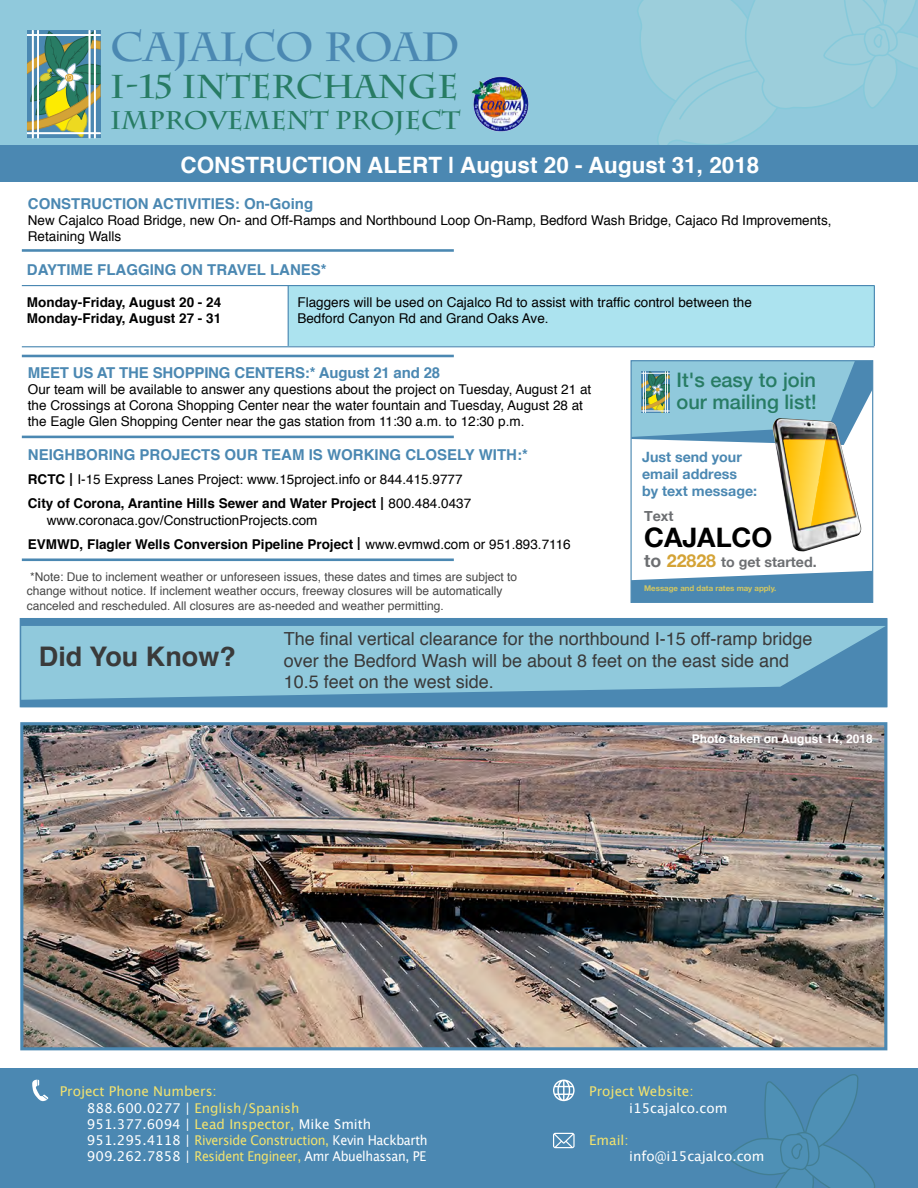
<style>
.page{position:relative;width:918px;height:1188px;background:#fff}
.page>*{position:absolute;margin:0;border:0;box-sizing:border-box;transform-origin:0 0}
.t1{font:700 40.8px "Charlemagne Std";color:#4b88b2}
.t2{font:700 33px "Charlemagne Std";letter-spacing:-.005em;color:#287c64}
.t3{font:700 27px "Helvetica";color:#3a3a3a}
.t4{font:700 26.85px "Helvetica Neue";color:#000}
.t5{font:700 25.5px "Charlemagne Std";color:#287c64}
.t6{font:700 22.5px "Helvetica";color:#fff}
.t7{font:500 19.95px/21.8px "Helvetica Neue";color:#287c64}
.t8{font:18px/21.6px "Helvetica";color:#3a3a3a}
.t9{font:700 15px "Helvetica";color:#4b88b2}
.t10{font:700 14.25px/17.1px "Helvetica Neue";color:#4b88b2}
.t11{font:700 14.25px "Helvetica Neue";color:#6d6f72}
.t12{font:13.5px/16.2px "Helvetica";color:#000}
.t13{font:13.5px/16.2px "Lucida Grande";color:#fff}
.t14{font:700 13.5px "Helvetica";color:#000}
.t15{font:13.5px "Lucida Grande";color:#f1e26f}
.t16{font:12px/14.4px "Helvetica";color:#474747}
.t17{font:700 12px "Helvetica";color:#fff}
.t18{font:700 7.95px "Helvetica Neue";color:#d3c760}
.s1{font-weight:700}
.s2{font-size:18px}
.s3{font-size:17.7px}
.s4{font-size:17.7px;color:#d4a336}
.s5{color:#f1e26f}
</style>
<div class="page">
<img style="left:24px;top:726px;width:859px;height:320px">
<div style="left:0;top:0;width:918px;height:157px;background:#90c9dc"></div>
<svg style="left:27px;top:30px;width:74px;height:108px;background:#82a383"></svg>
<div style="left:0;top:1069px;width:918px;height:119px;background:#4b88b2"></div>
<svg style="left:639px;top:0;width:279px;height:145px"></svg>
<img style="left:471px;top:76px;width:58px;height:56px">
<div style="left:0;top:145px;width:918px;height:37px;background:#4b88b2"></div>
<svg style="left:729px;top:1074px;width:146px;height:114px"></svg>
<svg style="left:32px;top:1080px;width:16px;height:22px"></svg>
<svg style="left:553px;top:1133px;width:22px;height:15px"></svg>
<svg style="left:553px;top:1080px;width:22px;height:21px"></svg>
<hr style="left:22px;top:249px;width:432px;height:3px;background:#4b88b2">
<hr style="left:22px;top:558px;width:432px;height:3px;background:#4b88b2">
<hr style="left:22px;top:355px;width:432px;height:2px;background:#4b88b2">
<hr style="left:22px;top:436px;width:432px;height:2px;background:#4b88b2">
<div style="left:288px;top:286px;width:586px;height:60px;background:#ace3ef"></div>
<hr style="left:22px;top:346px;width:852px;height:1px;background:#4b88b2">
<hr style="left:22px;top:285px;width:852px;height:1px;background:#4b88b2">
<hr style="left:288px;top:286px;width:1px;height:60px;background:#4b88b2">
<hr style="left:874px;top:286px;width:1px;height:60px;background:#4b88b2">
<svg style="left:633px;top:571px;width:238px;height:30px;background:#6599bd"></svg>
<img style="left:789px;top:528px;width:73px;height:24px">
<svg style="left:633px;top:362px;width:238px;height:166px"></svg>
<div style="left:631px;top:360px;width:242px;height:243px;border:1px solid #4b88b2"></div>
<div style="left:20px;top:722px;width:867px;height:328px;border:3px solid #4b88b2"></div>
<div style="left:20px;top:619px;width:867px;height:88px;background:#4b88b2"></div>
<div style="left:20px;top:618px;width:867px;height:89px;border:3px solid #4b88b2"></div>
<svg style="left:21px;top:626px;width:865px;height:74px;background:#85bfd5"></svg>
<h1 class="t1" style="left:110px;top:23px;width:351px">CAJALCO ROAD</h1>
<h2 class="t2" style="left:110px;top:68px;width:350px">I-15 INTERCHANGE</h2>
<h3 class="t5" style="left:110px;top:105px;width:352px">IMPROVEMENT PROJECT</h3>
<h3 class="t6" style="left:180px;top:147px;width:580px">CONSTRUCTION ALERT | August 20 - August 31, 2018</h3>
<p class="t9" style="left:28px;top:191px;width:287px">CONSTRUCTION ACTIVITIES: On-Going</p>
<p class="t12" style="left:28px;top:213px;width:805px">New Cajalco Road Bridge, new On- and Off-Ramps and Northbound Loop On-Ramp, Bedford Wash Bridge, Cajaco Rd Improvements,<br>Retaining Walls</p>
<p class="t9" style="left:27px;top:257px;width:301px">DAYTIME FLAGGING ON TRAVEL LANES*</p>
<p class="t14" style="left:27px;top:291px;width:196px">Monday-Friday, August 20 - 24</p>
<p class="t12" style="left:297px;top:294px;width:456px">Flaggers will be used on Cajalco Rd to assist with traffic control between the</p>
<p class="t14" style="left:27px;top:307px;width:196px">Monday-Friday, August 27 - 31</p>
<p class="t12" style="left:297px;top:311px;width:253px">Bedford Canyon Rd and Grand Oaks Ave.</p>
<p class="t9" style="left:28px;top:360px;width:414px">MEET US AT THE SHOPPING CENTERS:* August 21 and 28</p>
<p class="t12" style="left:28px;top:381px;width:565px">Our team will be available to answer any questions about the project on Tuesday, August 21 at the Crossings at Corona Shopping Center near the water fountain and Tuesday, August 28 at the Eagle Glen Shopping Center near the gas station from 11:30 a.m. to 12:30 p.m.</p>
<p class="t9" style="left:28px;top:443px;width:502px">NEIGHBORING PROJECTS OUR TEAM IS WORKING CLOSELY WITH:*</p>
<p class="t12" style="left:28px;top:468px;width:445px;line-height:24px"><span class="s1">RCTC</span> <span class="s2">|</span> I-15 Express Lanes Project: www.15project.info or 844.415.9777<br><span class="s1">City of Corona, Arantine Hills Sewer and Water Project</span> <span class="s2">|</span> 800.484.0437</p>
<p class="t12" style="left:28px;top:508px;width:544px;line-height:24px;text-indent:19px">www.coronaca.gov/ConstructionProjects.com<br><span class="s1">EVMWD, Flagler Wells Conversion Pipeline Project</span> <span class="s2">|</span> www.evmwd.com or 951.893.7116</p>
<p class="t16" style="left:27px;top:570px;width:492px">*Note: Due to inclement weather or unforeseen issues, these dates and times are subject to change without notice. If inclement weather occurs, freeway closures will be automatically canceled and rescheduled. All closures are as-needed and weather permitting.</p>
<h3 class="t7" style="left:677px;top:368px;width:142px">It's easy to join our mailing list!</h3>
<p class="t10" style="left:642px;top:448px;width:117px">Just send your email address<br>by text message:</p>
<p class="t11" style="left:644px;top:504px;width:31px">Text</p>
<h3 class="t4" style="left:644px;top:517px;width:130px">CAJALCO</h3>
<p class="t11" style="left:644px;top:551px;width:174px"><span class="s3">to</span> <span class="s4">22828</span> to get started.</p>
<p class="t18" style="left:644px;top:582px;width:134px">Message and data rates may apply.</p>
<h3 class="t3" style="left:39px;top:635px;width:199px">Did You Know?</h3>
<h3 class="t8" style="left:284px;top:629px;width:530px">The final vertical clearance for the northbound I-15 off-ramp bridge over the Bedford Wash will be about 8 feet on the east side and<br>10.5 feet on the west side.</h3>
<p class="t17" style="left:692px;top:729px;width:182px">Photo taken on August 14, 2018</p>
<p class="t13" style="left:87px;top:1084px;width:342px;text-indent:-27px"><span class="s5">Project Phone Numbers:<br></span>888.600.0277 | <span class="s5">English/Spanish<br></span>951.377.6094 | <span class="s5">Lead Inspector,</span> Mike Smith 951.295.4118 | <span class="s5">Riverside Construction,</span> Kevin Hackbarth 909.262.7858 | <span class="s5">Resident Engineer,</span> Amr Abuelhassan, PE</p>
<p class="t15" style="left:589px;top:1084px;width:106px">Project Website:</p>
<p class="t13" style="left:629px;top:1100px;width:100px">i15cajalco.com</p>
<p class="t15" style="left:589px;top:1132px;width:41px">Email:</p>
<p class="t13" style="left:629px;top:1148px;width:137px">info@i15cajalco.com</p>
</div>
